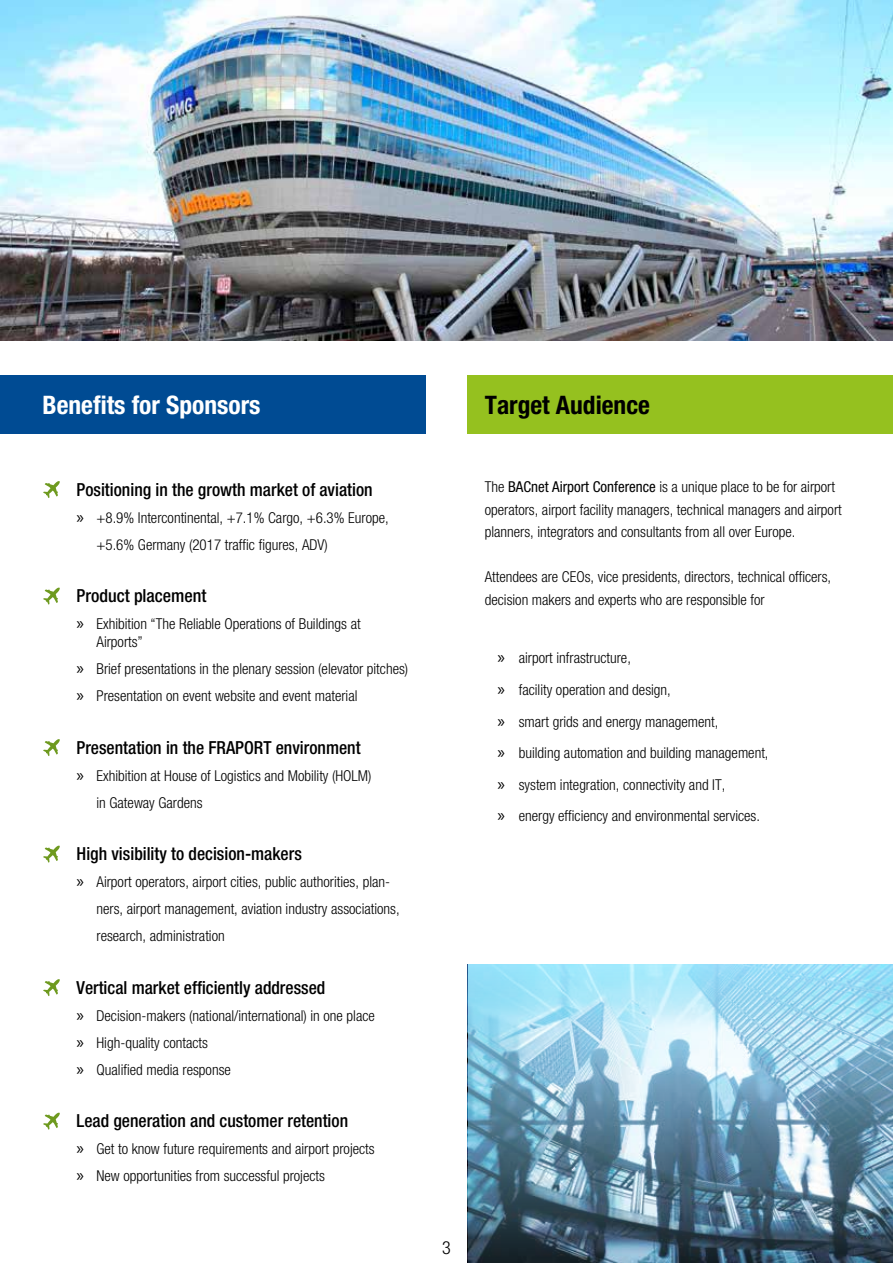
<style>
.page{position:relative;width:893px;height:1263px;background:#fff}
.page>*{position:absolute;margin:0;border:0;box-sizing:border-box;transform-origin:0 0}
.t1{font:700 condensed 25.5px "Helvetica Neue";color:#fff}
.t2{font:700 condensed 25.5px "Helvetica Neue";color:#000}
.t3{font:500 condensed 18px "Helvetica Neue";color:#000}
.t4{font:300 condensed 18px "Helvetica Neue LT Std";color:#000}
.t5{font:300 condensed 15px/27px "Helvetica Neue";color:#000}
.s1{font-family:"Myriad Pro";font-weight:400;font-stretch:normal;font-size:18px}
.s2{font-weight:400}
</style>
<div class="page">
<img style="left:0;top:0;width:893px;height:340px">
<svg style="left:468px;top:964px;width:425px;height:299px;background:#7da6ba"></svg>
<div style="left:468px;top:375px;width:425px;height:58px;background:#95c11f"></div>
<div style="left:0;top:375px;width:425px;height:58px;background:#004b93"></div>
<svg style="left:43px;top:481px;width:17px;height:17px"></svg>
<svg style="left:43px;top:588px;width:17px;height:16px"></svg>
<svg style="left:43px;top:739px;width:17px;height:17px"></svg>
<svg style="left:43px;top:846px;width:17px;height:16px"></svg>
<svg style="left:43px;top:979px;width:17px;height:17px"></svg>
<svg style="left:43px;top:1113px;width:17px;height:16px"></svg>
<h1 class="t1" style="left:43px;top:389px;width:219px">Benefits for Sponsors</h1>
<h1 class="t2" style="left:485px;top:389px;width:167px">Target Audience</h1>
<p class="t3" style="left:77px;top:478px;width:298px">Positioning in the growth market of aviation</p>
<p class="t5" style="left:97px;top:504px;width:294px;text-indent:-20px"><span class="s1">»</span> +8.9% Intercontinental, +7.1% Cargo, +6.3% Europe, +5.6% Germany (2017 traffic figures, ADV)</p>
<p class="t3" style="left:77px;top:585px;width:132px">Product placement</p>
<p class="t5" style="left:97px;top:615px;width:266px;line-height:18px;text-indent:-20px"><span class="s1">»</span> Exhibition “The Reliable Operations of Buildings at<br>Airports”</p>
<p class="t5" style="left:77px;top:655px;width:333px"><span class="s1">»</span> Brief presentations in the plenary session (elevator pitches) <span class="s1">»</span> Presentation on event website and event material</p>
<p class="t3" style="left:77px;top:736px;width:286px">Presentation in the FRAPORT environment</p>
<p class="t5" style="left:97px;top:762px;width:277px;text-indent:-20px"><span class="s1">»</span> Exhibition at House of Logistics and Mobility (HOLM) in Gateway Gardens</p>
<p class="t3" style="left:77px;top:843px;width:227px">High visibility to decision-makers</p>
<p class="t5" style="left:97px;top:868px;width:305px;text-indent:-20px"><span class="s1">»</span> Airport operators, airport cities, public authorities, plan&shy;ners, airport management, aviation industry associations, research, administration</p>
<p class="t3" style="left:77px;top:976px;width:250px">Vertical market efficiently addressed</p>
<p class="t5" style="left:77px;top:1002px;width:300px"><span class="s1">»</span> Decision-makers (national/international) in one place <span class="s1">»</span> High-quality contacts<br><span class="s1">»</span> Qualified media response</p>
<p class="t3" style="left:77px;top:1110px;width:273px">Lead generation and customer retention</p>
<p class="t5" style="left:77px;top:1135px;width:300px"><span class="s1">»</span> Get to know future requirements and airport projects <span class="s1">»</span> New opportunities from successful projects</p>
<p class="t5" style="left:485px;top:476px;width:358px;line-height:22.5px">The <span class="s2">BACnet Airport Conference</span> is a unique place to be for airport operators, airport facility managers, technical managers and airport planners, integrators and consultants from all over Europe.</p>
<p class="t5" style="left:485px;top:566px;width:348px;line-height:22.5px">Attendees are CEOs, vice presidents, directors, technical officers, decision makers and experts who are responsible for</p>
<p class="t5" style="left:497px;top:642px;width:273px;line-height:31.5px"><span class="s1">»</span> airport infrastructure,<br><span class="s1">»</span> facility operation and design,<br><span class="s1">»</span> smart grids and energy management,<br><span class="s1">»</span> building automation and building management, <span class="s1">»</span> system integration, connectivity and IT,<br><span class="s1">»</span> energy efficiency and environmental services.</p>
<p class="t4" style="left:442px;top:1237px;width:10px">3</p>
</div>
